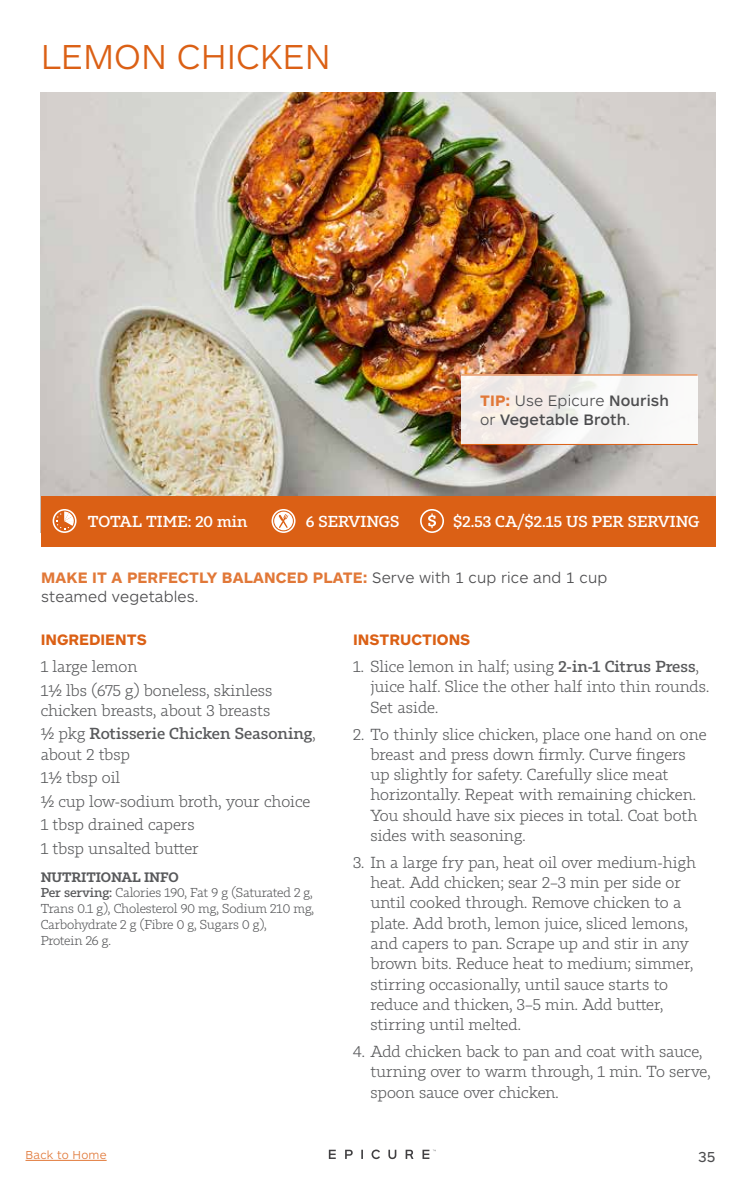
<style>
.page{position:relative;width:756px;height:1188px;background:#fff}
.page>*{position:absolute;margin:0;border:0;box-sizing:border-box;transform-origin:0 0}
.t1{font:300 36px "ARS Maquette Pro";color:#db6015}
.t2{font:300 15.75px/20.2px "Tabac Slab";color:#58595b}
.t3{font:300 15.75px/18.8px "ARS Maquette Pro";letter-spacing:.01em;color:#4d4d4f}
.t4{font:500 15.75px/18.8px "ARS Maquette Pro";letter-spacing:.01em;color:#4d4d4f}
.t5{font:700 15.75px "ARS Maquette Pro";color:#db6015}
.t6{font:500 15.6px "Tabac Slab";color:#fff}
.t7{font:15px "ARS Maquette Pro";color:#4d4d4f}
.t8{font:600 13.5px "Tabac Slab";letter-spacing:-.01em;color:#58595b}
.t9{font:300 12.75px/15.8px "Tabac Slab";letter-spacing:-.01em;color:#58595b}
.t10{font:300 12px "ARS Maquette Pro";letter-spacing:.02em;color:#e17838}
.s1{font-weight:700;color:#e17838}
.s2{font-weight:300}
.s3{font-weight:500}
</style>
<div class="page">
<img style="left:40px;top:92px;width:676px;height:441px">
<div style="left:41px;top:496px;width:675px;height:50px;background:#db6015"></div>
<svg style="left:420px;top:509px;width:24px;height:24px"></svg>
<svg style="left:272px;top:509px;width:24px;height:24px"></svg>
<svg style="left:53px;top:509px;width:24px;height:24px"></svg>
<div style="left:461px;top:374px;width:237px;height:71px;background:#f5f2f1"></div>
<hr style="left:461px;top:375px;width:237px;height:1px;background:#db6015">
<hr style="left:461px;top:444px;width:237px;height:1px;background:#db6015">
<svg style="left:329px;top:1150px;width:7px;height:9px"></svg>
<svg style="left:345px;top:1150px;width:8px;height:9px"></svg>
<svg style="left:361px;top:1150px;width:2px;height:9px"></svg>
<svg style="left:388px;top:1150px;width:8px;height:9px"></svg>
<svg style="left:406px;top:1150px;width:7px;height:9px"></svg>
<svg style="left:423px;top:1150px;width:13px;height:9px"></svg>
<svg style="left:372px;top:1150px;width:8px;height:9px"></svg>
<hr style="left:26px;top:1160px;width:81px;height:1px;background:#e17838">
<h1 class="t1" style="left:41px;top:34px;width:292px">LEMON CHICKEN</h1>
<p class="t4" style="left:480px;top:391px;width:190px"><span class="s1">TIP:</span> <span class="s2">Use Epicure</span> Nourish <span class="s2">or</span> Vegetable Broth<span class="s2">.</span></p>
<p class="t6" style="left:88px;top:512px;width:161px">TOTAL TIME: 20 min</p>
<p class="t6" style="left:306px;top:512px;width:95px">6 SERVINGS</p>
<p class="t6" style="left:453px;top:512px;width:248px">$2.53 CA/$2.15 US PER SERVING</p>
<p class="t3" style="left:41px;top:567px;width:568px"><span class="s1">MAKE IT A PERFECTLY BALANCED PLATE:</span> Serve with 1 cup rice and 1 cup steamed vegetables.</p>
<p class="t5" style="left:41px;top:629px;width:108px">INGREDIENTS</p>
<p class="t2" style="left:41px;top:655px;width:233px;line-height:23.5px">1 large lemon<br>1½ lbs (675 g) boneless, skinless</p>
<p class="t2" style="left:41px;top:699px;width:276px;line-height:23.5px">chicken breasts, about 3 breasts<br>½ pkg <span class="s3">Rotisserie Chicken Seasoning</span>,</p>
<p class="t2" style="left:41px;top:742px;width:271px;line-height:23.5px">about 2 tbsp<br>1½ tbsp oil<br>½ cup low-sodium broth, your choice<br>1 tbsp drained capers<br>1 tbsp unsalted butter</p>
<p class="t8" style="left:41px;top:869px;width:139px">NUTRITIONAL INFO</p>
<p class="t9" style="left:41px;top:885px;width:275px"><span class="s3">Per serving:</span> Calories 190, Fat 9 g (Saturated 2 g, Trans 0.1 g), Cholesterol 90 mg, Sodium 210 mg, Carbohydrate 2 g (Fibre 0 g, Sugars 0 g),<br>Protein 26 g.</p>
<p class="t5" style="left:353px;top:629px;width:119px">INSTRUCTIONS</p>
<p class="t2" style="left:370px;top:657px;width:340px;text-indent:-17px">1. Slice lemon in half; using <span class="s3">2-in-1 Citrus Press</span>, juice half. Slice the other half into thin rounds.<br>Set aside.</p>
<p class="t2" style="left:370px;top:724px;width:338px;text-indent:-17px">2. To thinly slice chicken, place one hand on one breast and press down firmly. Curve fingers up slightly for safety. Carefully slice meat horizontally. Repeat with remaining chicken.<br>You should have six pieces in total. Coat both sides with seasoning.</p>
<p class="t2" style="left:370px;top:852px;width:327px;text-indent:-17px">3. In a large fry pan, heat oil over medium-high heat. Add chicken; sear 2–3 min per side or until cooked through. Remove chicken to a plate. Add broth, lemon juice, sliced lemons, and capers to pan. Scrape up and stir in any brown bits. Reduce heat to medium; simmer, stirring occasionally, until sauce starts to reduce and thicken, 3–5 min. Add butter, stirring until melted.</p>
<p class="t2" style="left:370px;top:1041px;width:342px;text-indent:-17px">4. Add chicken back to pan and coat with sauce, turning over to warm through, 1 min. To serve, spoon sauce over chicken.</p>
<p class="t10" style="left:26px;top:1147px;width:83px">Back to Home</p>
<p class="t7" style="left:698px;top:1147px;width:19px">35</p>
</div>
